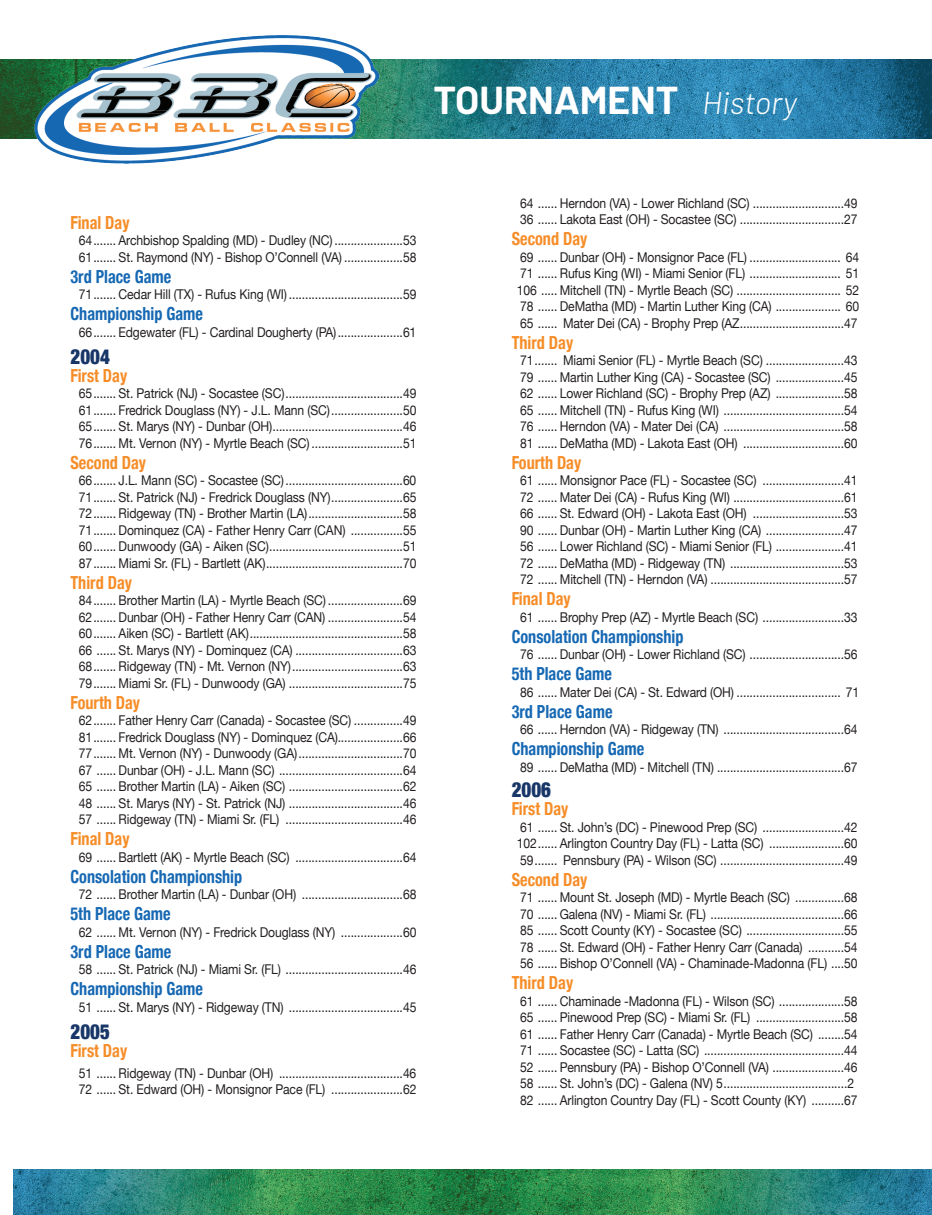
<style>
.page{position:relative;width:932px;height:1215px;background:#fff}
.page>*{position:absolute;margin:0;border:0;box-sizing:border-box;transform-origin:0 0}
.t1{font:700 39px "Barlow";color:#fff}
.t2{font:900 condensed 21px "Helvetica Neue";color:#183667;scale:.9 1}
.t3{font:700 condensed 18px "Helvetica Neue";color:#1668b3;scale:.9 1}
.t4{font:700 condensed 18px "Helvetica Neue";color:#f68d28;scale:.9 1}
.t5{font:13.5px/16.5px "Helvetica Neue";letter-spacing:-.01em;color:#231f20;text-align:justify;scale:.9 1}
.s1{font-weight:300;font-style:italic;font-size:31.5px}
</style>
<div class="page">
<img style="left:0;top:59px;width:932px;height:80px">
<img style="left:30px;top:35px;width:351px;height:129px">
<img style="left:14px;top:1169px;width:460px;height:46px">
<img style="left:474px;top:1169px;width:458px;height:46px">
<h1 class="t1" style="left:433px;top:76px;width:365px">TOURNAMENT <span class="s1">History</span></h1>
<h3 class="t4" style="left:70px;top:207px;width:67px">Final Day</h3>
<p class="t5" style="left:79px;top:233px;width:376px">64....... Archbishop Spalding (MD) - Dudley (NC) .....................53<br>61....... St. Raymond (NY) - Bishop O’Connell (VA) ..................58</p>
<h3 class="t3" style="left:70px;top:261px;width:113px">3rd Place Game</h3>
<p class="t5" style="left:79px;top:287px;width:376px">71....... Cedar Hill (TX) - Rufus King (WI) ...................................59</p>
<h3 class="t3" style="left:70px;top:299px;width:149px">Championship Game</h3>
<p class="t5" style="left:79px;top:324px;width:376px">66....... Edgewater (FL) - Cardinal Dougherty (PA)....................61</p>
<h2 class="t2" style="left:70px;top:339px;width:45px">2004</h2>
<h3 class="t4" style="left:70px;top:360px;width:64px">First Day</h3>
<p class="t5" style="left:79px;top:386px;width:376px">65....... St. Patrick (NJ) - Socastee (SC)....................................49<br>61....... Fredrick Douglass (NY) - J.L. Mann (SC)......................50<br>65....... St. Marys (NY) - Dunbar (OH)........................................46<br>76....... Mt. Vernon (NY) - Myrtle Beach (SC) ............................51</p>
<h3 class="t4" style="left:70px;top:447px;width:85px">Second Day</h3>
<p class="t5" style="left:79px;top:473px;width:376px">66....... J.L. Mann (SC) - Socastee (SC)....................................60<br>71....... St. Patrick (NJ) - Fredrick Douglass (NY)......................65<br>72....... Ridgeway (TN) - Brother Martin (LA).............................58<br>71....... Dominquez (CA) - Father Henry Carr (CAN) ................55<br>60....... Dunwoody (GA) - Aiken (SC).........................................51<br>87....... Miami Sr. (FL) - Bartlett (AK)..........................................70</p>
<h3 class="t4" style="left:70px;top:567px;width:70px">Third Day</h3>
<p class="t5" style="left:79px;top:593px;width:376px">84....... Brother Martin (LA) - Myrtle Beach (SC) .......................69<br>62....... Dunbar (OH) - Father Henry Carr (CAN) .......................54<br>60....... Aiken (SC) - Bartlett (AK)...............................................58<br>66 ...... St. Marys (NY) - Dominquez (CA) .................................63<br>68....... Ridgeway (TN) - Mt. Vernon (NY)..................................63<br>79....... Miami Sr. (FL) - Dunwoody (GA) ...................................75</p>
<h3 class="t4" style="left:70px;top:687px;width:79px">Fourth Day</h3>
<p class="t5" style="left:79px;top:713px;width:376px">62....... Father Henry Carr (Canada) - Socastee (SC) ...............49<br>81....... Fredrick Douglass (NY) - Dominquez (CA)....................66<br>77....... Mt. Vernon (NY) - Dunwoody (GA)................................70<br>67 ...... Dunbar (OH) - J.L. Mann (SC) ......................................64<br>65 ...... Brother Martin (LA) - Aiken (SC) ...................................62<br>48 ...... St. Marys (NY) - St. Patrick (NJ) ...................................46<br>57 ...... Ridgeway (TN) - Miami Sr. (FL) ....................................46</p>
<h3 class="t4" style="left:70px;top:824px;width:67px">Final Day</h3>
<p class="t5" style="left:79px;top:849px;width:376px">69 ...... Bartlett (AK) - Myrtle Beach (SC) .................................64</p>
<h3 class="t3" style="left:70px;top:861px;width:192px">Consolation Championship</h3>
<p class="t5" style="left:79px;top:887px;width:376px">72 ...... Brother Martin (LA) - Dunbar (OH) ...............................68</p>
<h3 class="t3" style="left:70px;top:899px;width:113px">5th Place Game</h3>
<p class="t5" style="left:79px;top:924px;width:376px">62 ...... Mt. Vernon (NY) - Fredrick Douglass (NY) ...................60</p>
<h3 class="t3" style="left:70px;top:936px;width:113px">3rd Place Game</h3>
<p class="t5" style="left:79px;top:962px;width:376px">58 ...... St. Patrick (NJ) - Miami Sr. (FL) ....................................46</p>
<h3 class="t3" style="left:70px;top:974px;width:149px">Championship Game</h3>
<p class="t5" style="left:79px;top:999px;width:376px">51 ...... St. Marys (NY) - Ridgeway (TN) ...................................45</p>
<h2 class="t2" style="left:70px;top:1014px;width:45px">2005</h2>
<h3 class="t4" style="left:70px;top:1035px;width:64px">First Day</h3>
<p class="t5" style="left:79px;top:1065px;width:376px">51 ...... Ridgeway (TN) - Dunbar (OH) ......................................46<br>72 ...... St. Edward (OH) - Monsignor Pace (FL) ......................62</p>
<p class="t5" style="left:520px;top:195px;width:376px">64 ...... Herndon (VA) - Lower Richland (SC) ............................49<br>36 ...... Lakota East (OH) - Socastee (SC) ................................27</p>
<h3 class="t4" style="left:512px;top:224px;width:85px">Second Day</h3>
<p class="t5" style="left:517px;top:249px;width:382px">69 ...... Dunbar (OH) - Monsignor Pace (FL) ............................ 64<br>71 ...... Rufus King (WI) - Miami Senior (FL) ............................ 51<br>106 ..... Mitchell (TN) - Myrtle Beach (SC) ................................ 52<br>78 ...... DeMatha (MD) - Martin Luther King (CA) .................... 60<br>65 ...... Mater Dei (CA) - Brophy Prep (AZ................................47</p>
<h3 class="t4" style="left:512px;top:327px;width:70px">Third Day</h3>
<p class="t5" style="left:520px;top:353px;width:376px">71....... Miami Senior (FL) - Myrtle Beach (SC) ........................43<br>79 ...... Martin Luther King (CA) - Socastee (SC) .....................45<br>62 ...... Lower Richland (SC) - Brophy Prep (AZ) .....................58<br>65 ...... Mitchell (TN) - Rufus King (WI) .....................................54<br>76 ...... Herndon (VA) - Mater Dei (CA) .....................................58<br>81 ...... DeMatha (MD) - Lakota East (OH) ...............................60</p>
<h3 class="t4" style="left:512px;top:447px;width:79px">Fourth Day</h3>
<p class="t5" style="left:520px;top:473px;width:376px">61 ...... Monsignor Pace (FL) - Socastee (SC) .........................41<br>72 ...... Mater Dei (CA) - Rufus King (WI) ..................................61<br>66 ...... St. Edward (OH) - Lakota East (OH) ............................53<br>90 ...... Dunbar (OH) - Martin Luther King (CA) ........................47<br>56 ...... Lower Richland (SC) - Miami Senior (FL) .....................41<br>72 ...... DeMatha (MD) - Ridgeway (TN) ...................................53<br>72 ...... Mitchell (TN) - Herndon (VA) .........................................57</p>
<h3 class="t4" style="left:512px;top:584px;width:67px">Final Day</h3>
<p class="t5" style="left:520px;top:609px;width:376px">61 ...... Brophy Prep (AZ) - Myrtle Beach (SC) .........................33</p>
<h3 class="t3" style="left:512px;top:621px;width:192px">Consolation Championship</h3>
<p class="t5" style="left:520px;top:647px;width:376px">76 ...... Dunbar (OH) - Lower Richland (SC) .............................56</p>
<h3 class="t3" style="left:512px;top:659px;width:113px">5th Place Game</h3>
<p class="t5" style="left:520px;top:684px;width:378px">86 ...... Mater Dei (CA) - St. Edward (OH) ................................ 71</p>
<h3 class="t3" style="left:512px;top:696px;width:113px">3rd Place Game</h3>
<p class="t5" style="left:520px;top:722px;width:376px">66 ...... Herndon (VA) - Ridgeway (TN) .....................................64</p>
<h3 class="t3" style="left:512px;top:734px;width:149px">Championship Game</h3>
<p class="t5" style="left:520px;top:759px;width:376px">89 ...... DeMatha (MD) - Mitchell (TN) .......................................67</p>
<h2 class="t2" style="left:512px;top:772px;width:45px">2006</h2>
<h3 class="t4" style="left:512px;top:794px;width:64px">First Day</h3>
<p class="t5" style="left:517px;top:819px;width:380px">61 ...... St. John’s (DC) - Pinewood Prep (SC) .........................42<br>102...... Arlington Country Day (FL) - Latta (SC) .......................60<br>59....... Pennsbury (PA) - Wilson (SC) ......................................49</p>
<h3 class="t4" style="left:512px;top:864px;width:85px">Second Day</h3>
<p class="t5" style="left:520px;top:890px;width:376px">71 ...... Mount St. Joseph (MD) - Myrtle Beach (SC) ...............68<br>70 ...... Galena (NV) - Miami Sr. (FL) .........................................66<br>85 ...... Scott County (KY) - Socastee (SC) ..............................55<br>78 ...... St. Edward (OH) - Father Henry Carr (Canada) ...........54<br>56 ...... Bishop O’Connell (VA) - Chaminade-Madonna (FL) ....50</p>
<h3 class="t4" style="left:512px;top:968px;width:70px">Third Day</h3>
<p class="t5" style="left:520px;top:993px;width:376px;text-align:left">61 ...... Chaminade -Madonna (FL) - Wilson (SC) ....................58<br>65 ...... Pinewood Prep (SC) - Miami Sr. (FL) ...........................58<br>61 ...... Father Henry Carr (Canada) - Myrtle Beach (SC) ........54<br>71 ...... Socastee (SC) - Latta (SC) ...........................................44<br>52 ...... Pennsbury (PA) - Bishop O’Connell (VA) ......................46<br>58 ...... St. John’s (DC) - Galena (NV) 5......................................2<br>82 ...... Arlington Country Day (FL) - Scott County (KY) ..........67</p>
</div>
